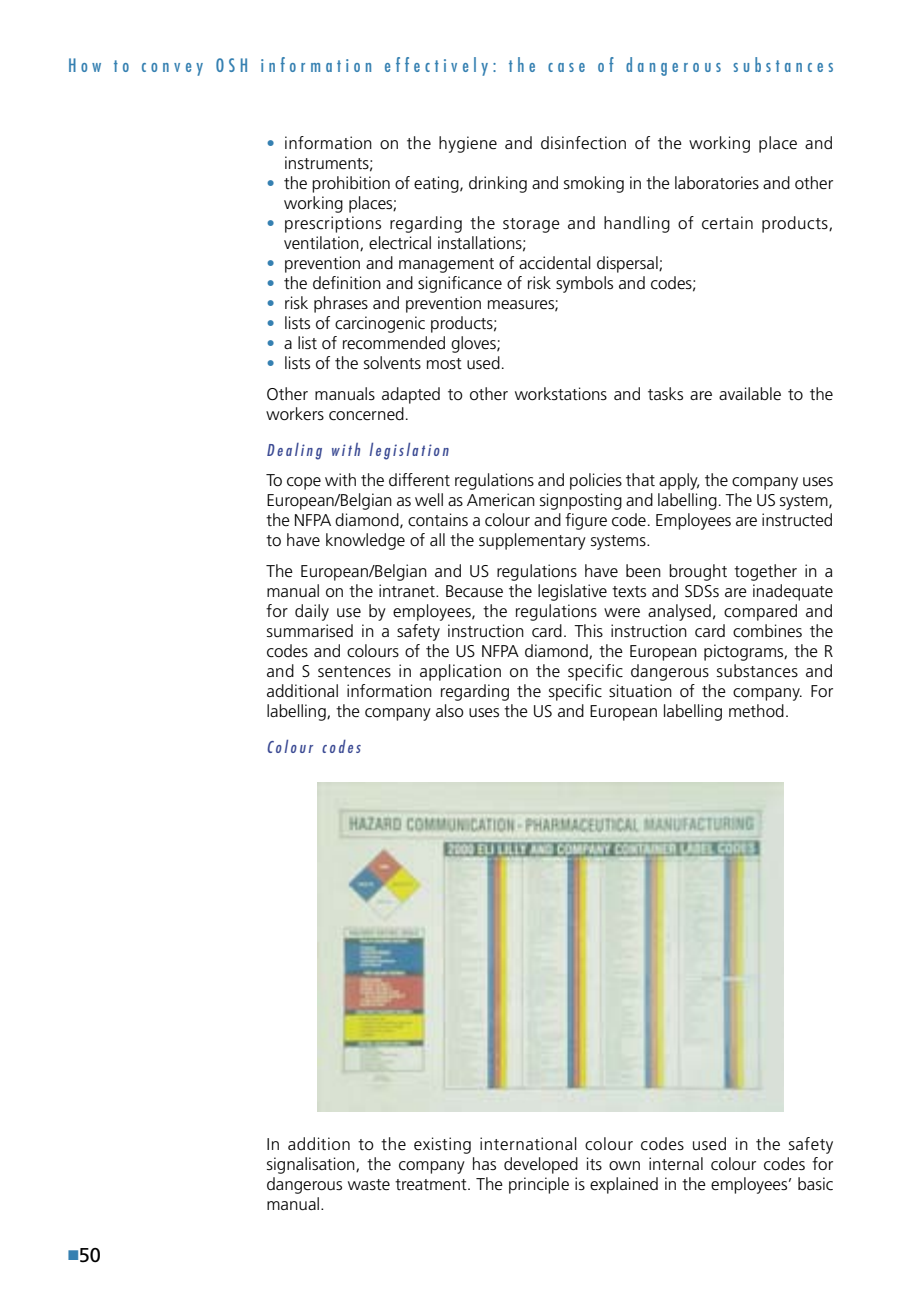
<style>
.page{position:relative;width:918px;height:1298px;background:#fff}
.page>*{position:absolute;margin:0;border:0;box-sizing:border-box;transform-origin:0 0}
.t1{font:20px "Frutiger";color:#000}
.t2{font:condensed 18px "Futura";letter-spacing:.26em;color:#3580b1}
.t3{font:300 17px/20px "Frutiger";color:#000;text-align:justify}
.t4{font:300 17px/20px "Frutiger";letter-spacing:.03em;color:#000}
.t5{font:300 17px/20px "Frutiger";letter-spacing:.02em;color:#000}
.t6{font:italic condensed 16px "Futura";letter-spacing:.185em;color:#3b4a93}
.s1{color:#3580b1}
</style>
<div class="page">
<img style="left:317px;top:783px;width:466px;height:328px">
<p class="t2" style="left:68px;top:57px;width:767px">How to convey OSH information effectively: the case of dangerous substances</p>
<p class="t5" style="left:284px;top:134px;width:551px;text-indent:-18px"><span class="s1">•</span> information on the hygiene and disinfection of the working place and instruments;</p>
<p class="t3" style="left:284px;top:174px;width:551px;text-indent:-18px"><span class="s1">•</span> the prohibition of eating, drinking and smoking in the laboratories and other working places;</p>
<p class="t4" style="left:284px;top:214px;width:551px;text-indent:-18px"><span class="s1">•</span> prescriptions regarding the storage and handling of certain products, ventilation, electrical installations;</p>
<p class="t3" style="left:266px;top:254px;width:399px"><span class="s1">•</span> prevention and management of accidental dispersal;</p>
<p class="t3" style="left:266px;top:274px;width:432px"><span class="s1">•</span> the definition and significance of risk symbols and codes;</p>
<p class="t3" style="left:266px;top:294px;width:294px"><span class="s1">•</span> risk phrases and prevention measures;</p>
<p class="t3" style="left:266px;top:314px;width:233px"><span class="s1">•</span> lists of carcinogenic products;</p>
<p class="t3" style="left:266px;top:334px;width:236px"><span class="s1">•</span> a list of recommended gloves;</p>
<p class="t3" style="left:266px;top:349px;width:568px;line-height:30.6px"><span class="s1">•</span> lists of the solvents most used.<br>Other manuals adapted to other workstations and tasks are available to the</p>
<p class="t3" style="left:266px;top:405px;width:144px">workers concerned.</p>
<p class="t6" style="left:266px;top:442px;width:184px">Dealing with legislation</p>
<p class="t3" style="left:266px;top:472px;width:568px">To cope with the different regulations and policies that apply, the company uses European/Belgian as well as American signposting and labelling. The US system, the NFPA diamond, contains a colour and figure code. Employees are instructed to have knowledge of all the supplementary systems.</p>
<p class="t3" style="left:266px;top:562px;width:568px">The European/Belgian and US regulations have been brought together in a manual on the intranet. Because the legislative texts and SDSs are inadequate for daily use by employees, the regulations were analysed, compared and summarised in a safety instruction card. This instruction card combines the codes and colours of the US NFPA diamond, the European pictograms, the R and S sentences in application on the specific dangerous substances and additional information regarding the specific situation of the company. For labelling, the company also uses the US and European labelling method.</p>
<p class="t6" style="left:266px;top:739px;width:95px">Colour codes</p>
<p class="t1" style="left:68px;top:1247px;width:34px"><span class="s1">■</span>50</p>
<p class="t3" style="left:266px;top:1135px;width:568px">In addition to the existing international colour codes used in the safety signalisation, the company has developed its own internal colour codes for dangerous waste treatment. The principle is explained in the employees’ basic manual.</p>
</div>
